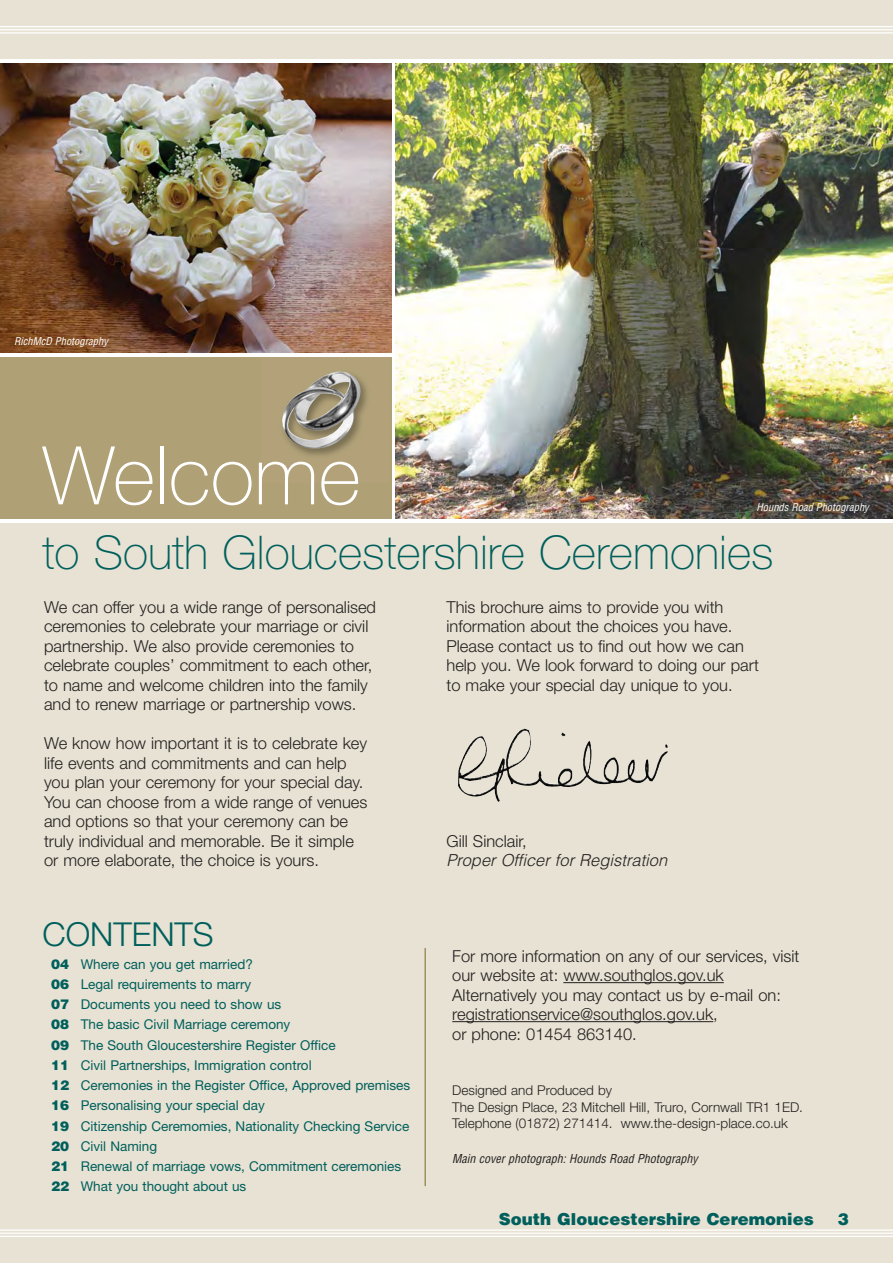
<style>
.page{position:relative;width:893px;height:1263px;background:#e7e2d3}
.page>*{position:absolute;margin:0;border:0;box-sizing:border-box;transform-origin:0 0}
.t1{font:100 81px "Helvetica Neue";color:#fff}
.t2{font:100 46.5px "Helvetica Neue";color:#005f5c}
.t3{font:300 33px "Helvetica Neue";color:#005f5c}
.t4{font:300 16.5px/19.5px "Helvetica Neue";color:#231f20}
.t5{font:italic 300 16.5px/19.5px "Helvetica";color:#231f20}
.t6{font:900 16.5px "Helvetica";color:#005f5c}
.t7{font:13.5px/20.2px "Helvetica Neue";color:#005f5c}
.t8{font:300 13.5px/16.5px "Helvetica Neue";color:#231f20}
.t9{font:italic condensed 12px "Helvetica";color:#231f20}
.t10{font:italic condensed 10.5px "Helvetica";color:#fff}
.s1{font-family:"Helvetica";font-weight:900}
.s2{font-family:"Helvetica Neue";font-style:normal}
</style>
<div class="page">
<hr style="left:424px;top:948px;width:2px;height:238px;background:#a18f5e">
<hr style="left:563px;top:982px;width:161px;height:1px;background:#231f20">
<hr style="left:452px;top:1021px;width:261px;height:1px;background:#231f20">
<hr style="left:0;top:26px;width:893px;height:1px;background:#fff">
<hr style="left:0;top:29px;width:893px;height:1px;background:#fff">
<hr style="left:0;top:32px;width:893px;height:2px;background:#fff">
<hr style="left:0;top:1229px;width:893px;height:2px;background:#fff">
<hr style="left:0;top:1232px;width:893px;height:2px;background:#fff">
<hr style="left:0;top:1236px;width:893px;height:1px;background:#fff">
<div style="left:0;top:60px;width:893px;height:463px;background:#fff"></div>
<img style="left:395px;top:64px;width:498px;height:455px">
<div style="left:0;top:357px;width:391px;height:162px;background:#afa076"></div>
<img style="left:0;top:64px;width:391px;height:289px">
<img style="left:262px;top:343px;width:127px;height:112px">
<img style="left:262px;top:461px;width:97px;height:21px">
<img style="left:282px;top:372px;width:79px;height:77px">
<img style="left:458px;top:729px;width:210px;height:73px">
<p class="t10" style="left:14px;top:337px;width:95px">RichMcD Photography</p>
<p class="t1" style="left:43px;top:446px;width:320px">Welcome</p>
<p class="t2" style="left:43px;top:536px;width:732px">to South Gloucestershire Ceremonies</p>
<p class="t10" style="left:756px;top:503px;width:114px">Hounds Road Photography</p>
<p class="t4" style="left:44px;top:599px;width:333px">We can offer you a wide range of personalised ceremonies to celebrate your marriage or civil partnership. We also provide ceremonies to celebrate couples’ commitment to each other, to name and welcome children into the family and to renew marriage or partnership vows.</p>
<p class="t4" style="left:44px;top:735px;width:325px">We know how important it is to celebrate key life events and commitments and can help you plan your ceremony for your special day.<br>You can choose from a wide range of venues and options so that your ceremony can be truly individual and memorable. Be it simple or more elaborate, the choice is yours.</p>
<p class="t3" style="left:43px;top:923px;width:173px">CONTENTS</p>
<p class="t7" style="left:51px;top:955px;width:361px"><span class="s1">04</span> Where can you get married?<br><span class="s1">06</span> Legal requirements to marry<br><span class="s1">07</span> Documents you need to show us<br><span class="s1">08</span> The basic Civil Marriage ceremony<br><span class="s1">09</span> The South Gloucestershire Register Office<br><span class="s1">11</span> Civil Partnerships, Immigration control<br><span class="s1">12</span> Ceremonies in the Register Office, Approved premises <span class="s1">16</span> Personalising your special day<br><span class="s1">19</span> Citizenship Ceremomies, Nationality Checking Service <span class="s1">20</span> Civil Naming<br><span class="s1">21</span> Renewal of marriage vows, Commitment ceremonies <span class="s1">22</span> What you thought about us</p>
<p class="t4" style="left:446px;top:599px;width:314px">This brochure aims to provide you with information about the choices you have.<br>Please contact us to find out how we can help you. We look forward to doing our part to make your special day unique to you.</p>
<p class="t5" style="left:446px;top:833px;width:222px"><span class="s2">Gill Sinclair,<br></span>Proper Officer for Registration</p>
<p class="t4" style="left:452px;top:947px;width:349px">For more information on any of our services, visit our website at: www.southglos.gov.uk Alternatively you may contact us by e-mail on: registrationservice@southglos.gov.uk,<br>or phone: 01454 863140.</p>
<p class="t8" style="left:452px;top:1083px;width:352px">Designed and Produced by<br>The Design Place, 23 Mitchell Hill, Truro, Cornwall TR1 1ED.<br>Telephone (01872) 271414. www.the-design-place.co.uk</p>
<p class="t9" style="left:452px;top:1153px;width:247px">Main cover photograph: Hounds Road Photography</p>
<p class="t6" style="left:499px;top:1213px;width:316px">South Gloucestershire Ceremonies</p>
<p class="t6" style="left:838px;top:1213px;width:13px">3</p>
</div>
